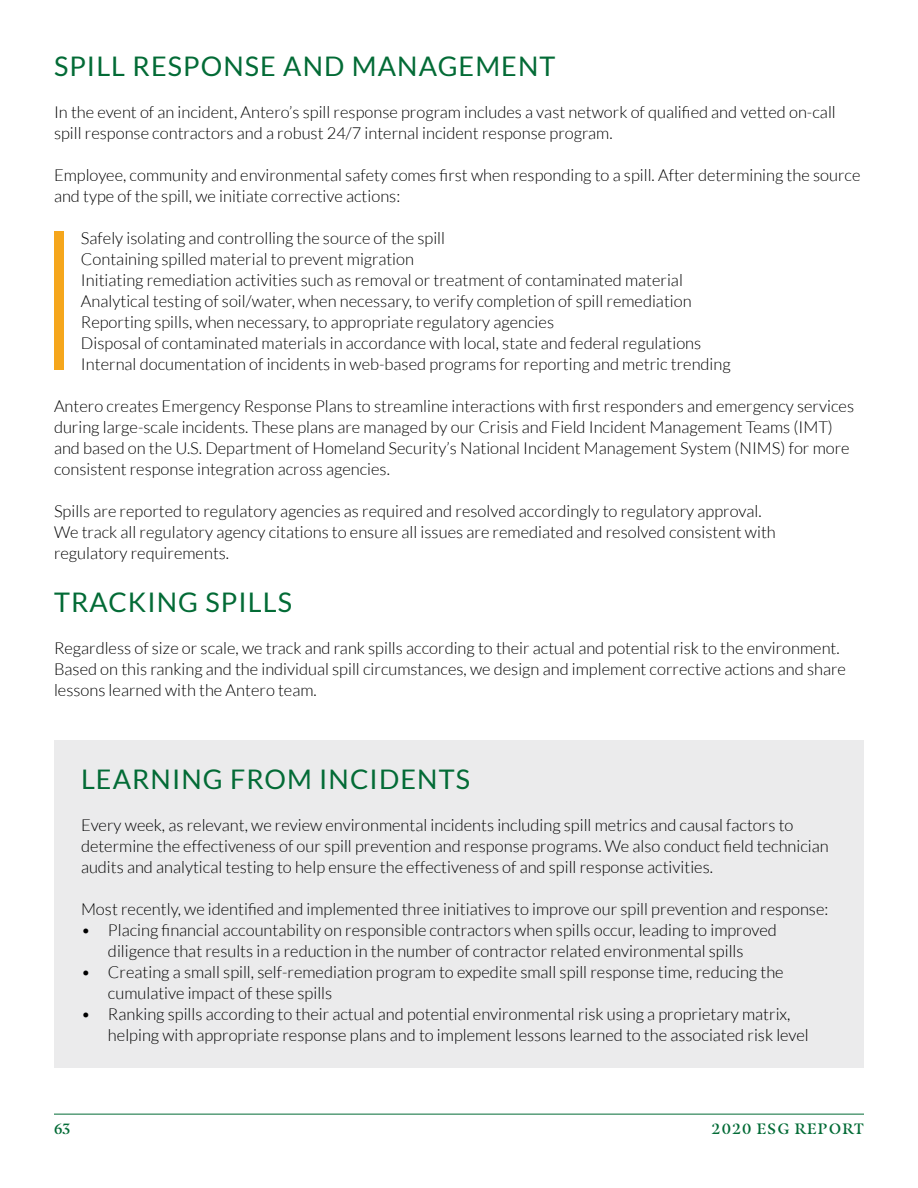
<style>
.page{position:relative;width:918px;height:1188px;background:#fff}
.page>*{position:absolute;margin:0;border:0;box-sizing:border-box;transform-origin:0 0}
.t1{font:27px "Lato";letter-spacing:.04em;color:#036b36}
.t2{font:300 16.5px/21px "Lato";color:#000}
.t3{font:600 15px "Masqualero";letter-spacing:.08em;color:#036b36}
</style>
<div class="page">
<hr style="left:54px;top:1114px;width:810px;height:1px;background:#036b36">
<div style="left:54px;top:740px;width:810px;height:328px;background:#ebebec"></div>
<div style="left:54px;top:231px;width:10px;height:138px;background:#f5a61c"></div>
<h1 class="t1" style="left:54px;top:51px;width:503px">SPILL RESPONSE AND MANAGEMENT</h1>
<p class="t2" style="left:54px;top:101px;width:783px">In the event of an incident, Antero’s spill response program includes a vast network of qualified and vetted on-call spill response contractors and a robust 24/7 internal incident response program.</p>
<p class="t2" style="left:54px;top:164px;width:808px">Employee, community and environmental safety comes first when responding to a spill. After determining the source and type of the spill, we initiate corrective actions:</p>
<p class="t2" style="left:54px;top:227px;width:393px">• Safely isolating and controlling the source of the spill</p>
<p class="t2" style="left:54px;top:248px;width:362px">• Containing spilled material to prevent migration</p>
<p class="t2" style="left:54px;top:269px;width:630px">• Initiating remediation activities such as removal or treatment of contaminated material</p>
<p class="t2" style="left:54px;top:290px;width:639px">• Analytical testing of soil/water, when necessary, to verify completion of spill remediation</p>
<p class="t2" style="left:54px;top:311px;width:502px">• Reporting spills, when necessary, to appropriate regulatory agencies</p>
<p class="t2" style="left:54px;top:332px;width:649px">• Disposal of contaminated materials in accordance with local, state and federal regulations</p>
<p class="t2" style="left:54px;top:353px;width:678px">• Internal documentation of incidents in web-based programs for reporting and metric trending</p>
<p class="t2" style="left:54px;top:395px;width:802px">Antero creates Emergency Response Plans to streamline interactions with first responders and emergency services during large-scale incidents. These plans are managed by our Crisis and Field Incident Management Teams (IMT) and based on the U.S. Department of Homeland Security’s National Incident Management System (NIMS) for more consistent response integration across agencies.</p>
<p class="t2" style="left:54px;top:500px;width:723px">Spills are reported to regulatory agencies as required and resolved accordingly to regulatory approval.<br>We track all regulatory agency citations to ensure all issues are remediated and resolved consistent with regulatory requirements.</p>
<h1 class="t1" style="left:54px;top:587px;width:240px">TRACKING SPILLS</h1>
<p class="t2" style="left:54px;top:638px;width:794px">Regardless of size or scale, we track and rank spills according to their actual and potential risk to the environment.<br>Based on this ranking and the individual spill circumstances, we design and implement corrective actions and share lessons learned with the Antero team.</p>
<h1 class="t1" style="left:81px;top:764px;width:391px">LEARNING FROM INCIDENTS</h1>
<p class="t2" style="left:81px;top:814px;width:749px">Every week, as relevant, we review environmental incidents including spill metrics and causal factors to determine the effectiveness of our spill prevention and response programs. We also conduct field technician audits and analytical testing to help ensure the effectiveness of and spill response activities.</p>
<p class="t2" style="left:81px;top:898px;width:749px">Most recently, we identified and implemented three initiatives to improve our spill prevention and response:</p>
<p class="t2" style="left:81px;top:919px;width:697px;text-align:center">• Placing financial accountability on responsible contractors when spills occur, leading to improved diligence that results in a reduction in the number of contractor related environmental spills</p>
<p class="t2" style="left:108px;top:961px;width:677px;text-indent:-27px">• Creating a small spill, self-remediation program to expedite small spill response time, reducing the cumulative impact of these spills</p>
<p class="t2" style="left:108px;top:1003px;width:702px;text-indent:-27px">• Ranking spills according to their actual and potential environmental risk using a proprietary matrix, helping with appropriate response plans and to implement lessons learned to the associated risk level</p>
<p class="t3" style="left:54px;top:1120px;width:18px">63</p>
<p class="t3" style="left:712px;top:1120px;width:154px">2020 ESG REPORT</p>
</div>
